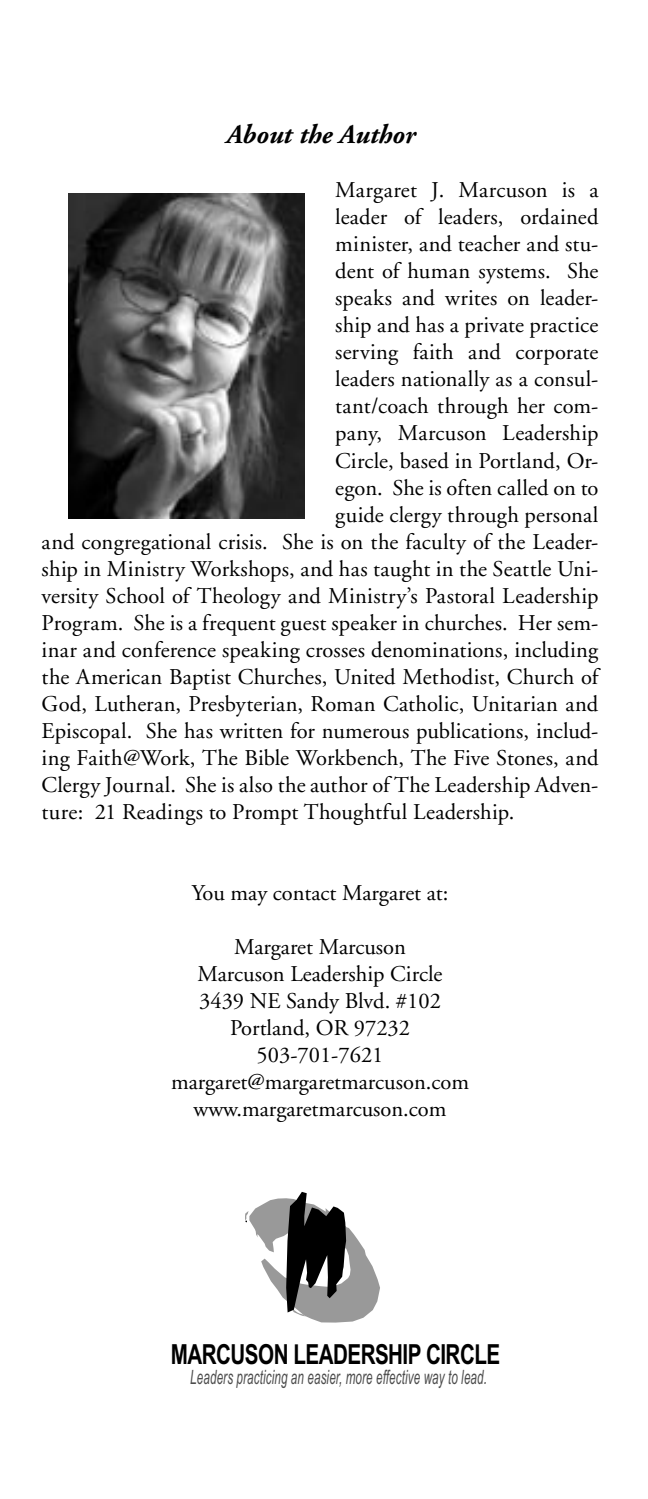
<style>
.page{position:relative;width:648px;height:1499px;background:#fff}
.page>*{position:absolute;margin:0;border:0;box-sizing:border-box;transform-origin:0 0}
.t1{font:700 27.68px "Arial Narrow";letter-spacing:-.02em;color:#000;scale:.91 1}
.t2{font:italic 700 27px "Adobe Garamond";color:#000}
.t3{font:22.5px "Adobe Garamond";color:#000}
.t4{font:italic 19.8px "Arial Narrow";letter-spacing:.01em;color:#4c4c4c;scale:.72 1}
</style>
<div class="page">
<img style="left:69px;top:194px;width:236px;height:324px">
<svg style="left:245px;top:1192px;width:135px;height:130px"></svg>
<p class="t2" style="left:226px;top:120px;width:190px">About the Author</p>
<p class="t3" style="left:335px;top:178px;width:265px">Margaret J. Marcuson is a</p>
<p class="t3" style="left:335px;top:205px;width:265px">leader of leaders, ordained</p>
<p class="t3" style="left:335px;top:232px;width:265px">minister, and teacher and stu-</p>
<p class="t3" style="left:335px;top:259px;width:265px">dent of human systems. She</p>
<p class="t3" style="left:335px;top:286px;width:265px">speaks and writes on leader-</p>
<p class="t3" style="left:335px;top:313px;width:265px">ship and has a private practice</p>
<p class="t3" style="left:335px;top:340px;width:265px">serving faith and corporate</p>
<p class="t3" style="left:335px;top:367px;width:265px">leaders nationally as a consul-</p>
<p class="t3" style="left:335px;top:394px;width:265px">tant/coach through her com-</p>
<p class="t3" style="left:335px;top:421px;width:265px">pany, Marcuson Leadership</p>
<p class="t3" style="left:335px;top:448px;width:265px">Circle, based in Portland, Or-</p>
<p class="t3" style="left:335px;top:475px;width:265px">egon. She is often called on to</p>
<p class="t3" style="left:335px;top:502px;width:265px">guide clergy through personal</p>
<p class="t3" style="left:42px;top:529px;width:558px">and congregational crisis. She is on the faculty of the Leader-</p>
<p class="t3" style="left:42px;top:556px;width:558px">ship in Ministry Workshops, and has taught in the Seattle Uni-</p>
<p class="t3" style="left:42px;top:583px;width:558px">versity School of Theology and Ministry’s Pastoral Leadership</p>
<p class="t3" style="left:42px;top:610px;width:558px">Program. She is a frequent guest speaker in churches. Her sem-</p>
<p class="t3" style="left:42px;top:637px;width:558px">inar and conference speaking crosses denominations, including</p>
<p class="t3" style="left:42px;top:664px;width:558px">the American Baptist Churches, United Methodist, Church of</p>
<p class="t3" style="left:42px;top:691px;width:558px">God, Lutheran, Presbyterian, Roman Catholic, Unitarian and</p>
<p class="t3" style="left:42px;top:718px;width:558px">Episcopal. She has written for numerous publications, includ-</p>
<p class="t3" style="left:42px;top:745px;width:558px">ing Faith@Work, The Bible Workbench, The Five Stones, and</p>
<p class="t3" style="left:42px;top:772px;width:558px">Clergy Journal. She is also the author of The Leadership Adven-</p>
<p class="t3" style="left:42px;top:799px;width:474px">ture: 21 Readings to Prompt Thoughtful Leadership.</p>
<p class="t3" style="left:192px;top:880px;width:258px">You may contact Margaret at:</p>
<p class="t3" style="left:234px;top:934px;width:173px">Margaret Marcuson</p>
<p class="t3" style="left:198px;top:961px;width:247px">Marcuson Leadership Circle</p>
<p class="t3" style="left:199px;top:988px;width:243px">3439 NE Sandy Blvd. #102</p>
<p class="t3" style="left:230px;top:1015px;width:182px">Portland, OR 97232</p>
<p class="t3" style="left:257px;top:1042px;width:128px">503-701-7621</p>
<p class="t3" style="left:171px;top:1069px;width:300px">margaret@margaretmarcuson.com</p>
<p class="t3" style="left:194px;top:1096px;width:254px">www.margaretmarcuson.com</p>
<p class="t1" style="left:171px;top:1336px;width:363px">MARCUSON LEADERSHIP CIRCLE</p>
<p class="t4" style="left:190px;top:1364px;width:414px">Leaders practicing an easier, more effective way to lead.</p>
</div>
